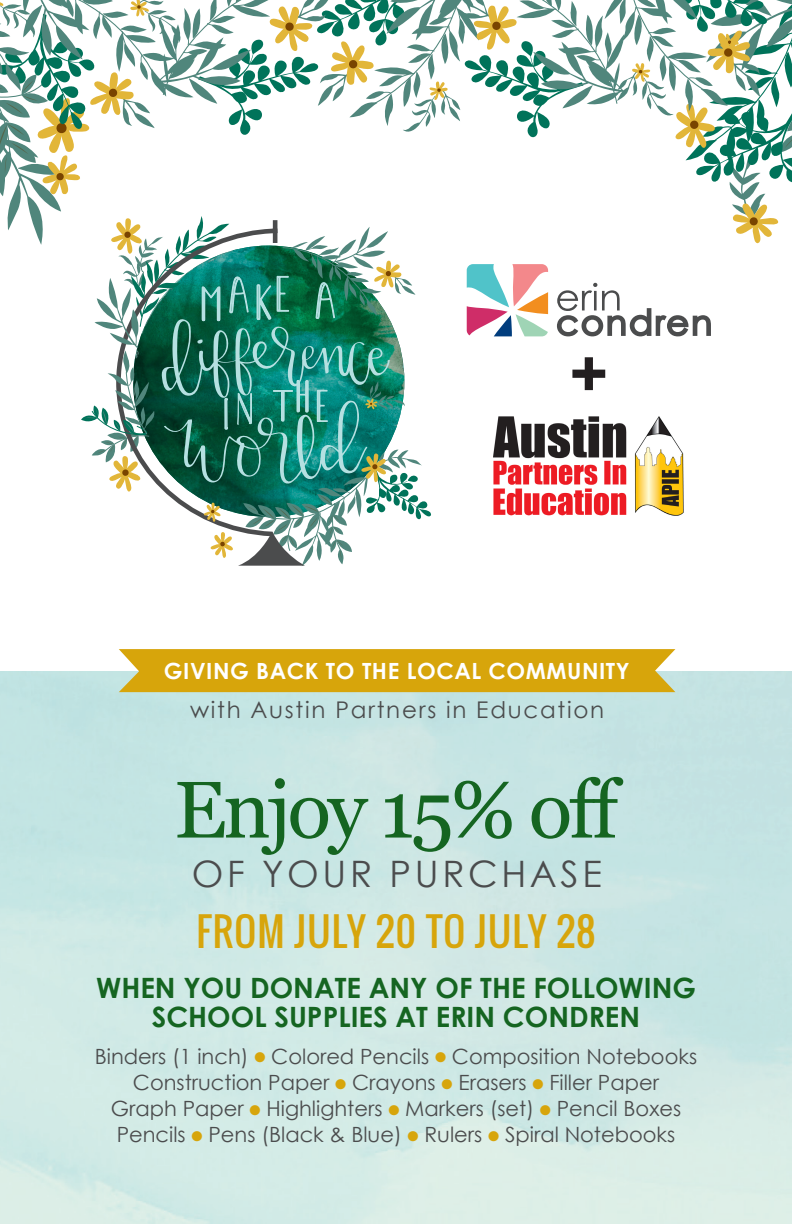
<style>
.page{position:relative;width:792px;height:1224px;background:#fff}
.page>*{position:absolute;margin:0;border:0;box-sizing:border-box;transform-origin:0 0}
.t1{font:80.2px "Georgia";letter-spacing:-.04em;color:#156521}
.t2{font:37.9px "Oswald";letter-spacing:.03em;color:#d7a50b}
.t3{font:36.5px "Century Gothic";letter-spacing:.1em;color:#4b4c4d}
.t4{font:700 28px/29px "Century Gothic";color:#156521;text-align:center}
.t5{font:23px "Century Gothic";letter-spacing:.075em;color:#4b4c4d}
.t6{font:700 22.3px "Century Gothic";letter-spacing:.025em;color:#fff}
.t7{font:21px/26.1px "Century Gothic";color:#4b4c4d;text-align:center}
.s1{color:#d7a50b}
</style>
<div class="page">
<svg style="left:0;top:0;width:792px;height:566px"></svg>
<div style="left:119px;top:649px;width:556px;height:43px;background:#d7a50b"></div>
<p class="t6" style="left:164px;top:657px;width:467px">GIVING BACK TO THE LOCAL COMMUNITY</p>
<p class="t5" style="left:190px;top:695px;width:416px">with Austin Partners in Education</p>
<p class="t1" style="left:174px;top:764px;width:445px">Enjoy 15% off</p>
<p class="t3" style="left:192px;top:851px;width:412px">OF YOUR PURCHASE</p>
<p class="t2" style="left:196px;top:903px;width:401px">FROM JULY 20 TO JULY 28</p>
<p class="t4" style="left:96px;top:972px;width:601px">WHEN YOU DONATE ANY OF THE FOLLOWING<br>SCHOOL SUPPLIES AT ERIN CONDREN</p>
<p class="t7" style="left:95px;top:1043px;width:604px">Binders (1 inch) <span class="s1">●</span> Colored Pencils <span class="s1">●</span> Composition Notebooks<br>Construction Paper <span class="s1">●</span> Crayons <span class="s1">●</span> Erasers <span class="s1">●</span> Filler Paper<br>Graph Paper <span class="s1">●</span> Highlighters <span class="s1">●</span> Markers (set) <span class="s1">●</span> Pencil Boxes</p>
<p class="t7" style="left:117px;top:1121px;width:560px">Pencils <span class="s1">●</span> Pens (Black &amp; Blue) <span class="s1">●</span> Rulers <span class="s1">●</span> Spiral Notebooks</p>
</div>
